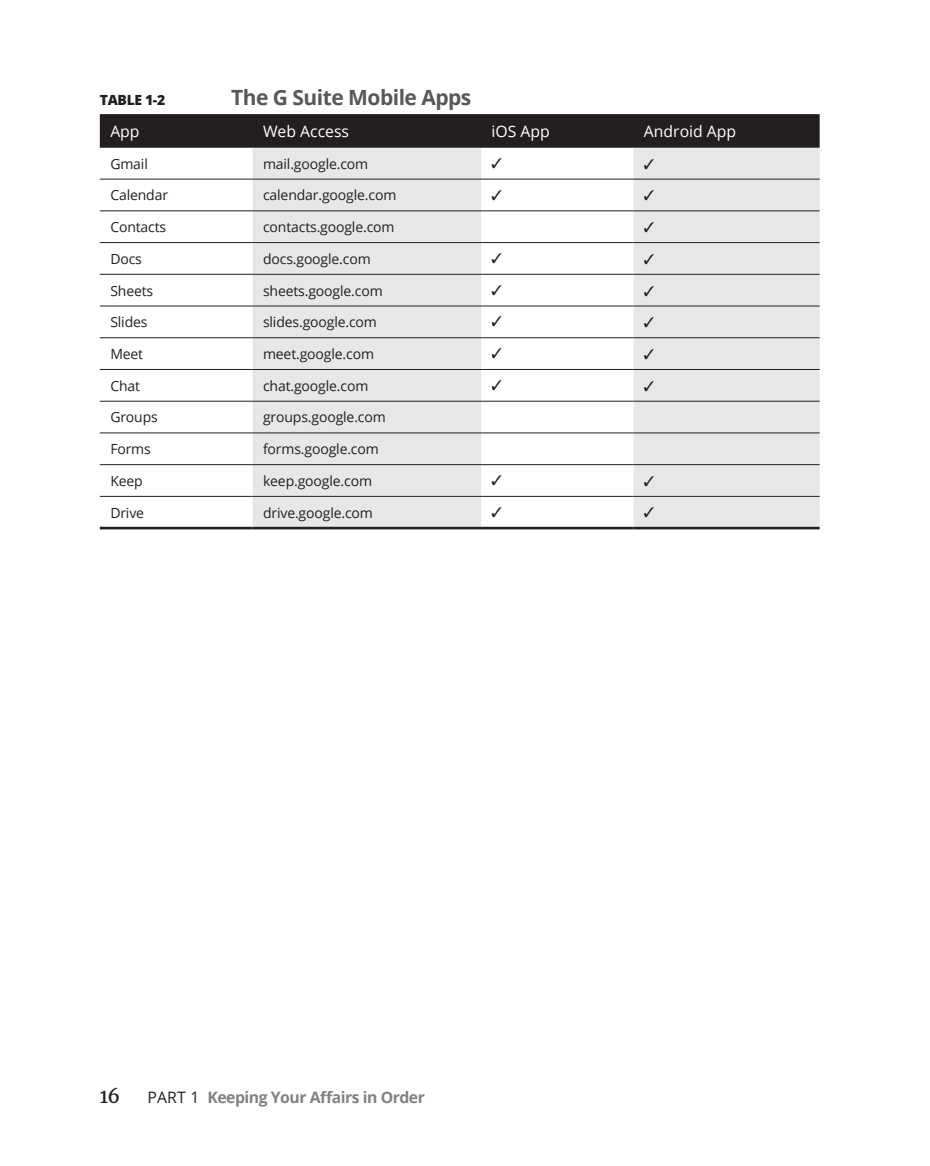
<style>
.page{position:relative;width:930px;height:1166px;background:#fff}
.page>*{position:absolute;margin:0;border:0;box-sizing:border-box;transform-origin:0 0}
.t1{font:700 21px "Open Sans";letter-spacing:-.025em;color:#57585a}
.t2{font:19.25px "Merriweather";color:#231f20}
.t3{font:700 15.75px "Open Sans";letter-spacing:-.03em;color:#808285}
.t4{font:15.75px "Open Sans";color:#fff}
.t5{font:14px "Open Sans";letter-spacing:-.01em;color:#231f20}
.t6{font:800 14px "Open Sans";letter-spacing:-.025em;color:#231f20}
.s1{font-weight:400;color:#231f20}
</style>
<div class="page">
<div style="left:100px;top:114px;width:719px;height:33px;background:#231f20"></div>
<svg style="left:252px;top:148px;width:567px;height:379px;fill:#e6e7e9"></svg>
<hr style="left:481px;top:210px;width:152px;height:1px;background:#231f20">
<hr style="left:481px;top:242px;width:152px;height:1px;background:#231f20">
<hr style="left:481px;top:274px;width:152px;height:1px;background:#231f20">
<hr style="left:481px;top:306px;width:152px;height:1px;background:#231f20">
<hr style="left:481px;top:337px;width:152px;height:1px;background:#231f20">
<hr style="left:481px;top:369px;width:152px;height:1px;background:#231f20">
<hr style="left:481px;top:401px;width:152px;height:1px;background:#231f20">
<hr style="left:481px;top:432px;width:152px;height:1px;background:#231f20">
<hr style="left:481px;top:464px;width:152px;height:1px;background:#231f20">
<hr style="left:481px;top:496px;width:152px;height:1px;background:#231f20">
<hr style="left:481px;top:527px;width:152px;height:2px;background:#231f20">
<hr style="left:252px;top:210px;width:229px;height:1px;background:#231f20">
<hr style="left:252px;top:242px;width:229px;height:1px;background:#231f20">
<hr style="left:252px;top:274px;width:229px;height:1px;background:#231f20">
<hr style="left:252px;top:306px;width:229px;height:1px;background:#231f20">
<hr style="left:252px;top:337px;width:229px;height:1px;background:#231f20">
<hr style="left:252px;top:369px;width:229px;height:1px;background:#231f20">
<hr style="left:252px;top:401px;width:229px;height:1px;background:#231f20">
<hr style="left:252px;top:432px;width:229px;height:1px;background:#231f20">
<hr style="left:252px;top:464px;width:229px;height:1px;background:#231f20">
<hr style="left:252px;top:496px;width:229px;height:1px;background:#231f20">
<hr style="left:252px;top:527px;width:229px;height:2px;background:#231f20">
<hr style="left:633px;top:210px;width:186px;height:1px;background:#231f20">
<hr style="left:633px;top:242px;width:186px;height:1px;background:#231f20">
<hr style="left:633px;top:274px;width:186px;height:1px;background:#231f20">
<hr style="left:633px;top:306px;width:186px;height:1px;background:#231f20">
<hr style="left:633px;top:337px;width:186px;height:1px;background:#231f20">
<hr style="left:633px;top:369px;width:186px;height:1px;background:#231f20">
<hr style="left:633px;top:401px;width:186px;height:1px;background:#231f20">
<hr style="left:633px;top:432px;width:186px;height:1px;background:#231f20">
<hr style="left:633px;top:464px;width:186px;height:1px;background:#231f20">
<hr style="left:100px;top:210px;width:152px;height:1px;background:#231f20">
<hr style="left:100px;top:242px;width:152px;height:1px;background:#231f20">
<hr style="left:100px;top:274px;width:152px;height:1px;background:#231f20">
<hr style="left:100px;top:306px;width:152px;height:1px;background:#231f20">
<hr style="left:100px;top:337px;width:152px;height:1px;background:#231f20">
<hr style="left:100px;top:369px;width:152px;height:1px;background:#231f20">
<hr style="left:100px;top:401px;width:152px;height:1px;background:#231f20">
<hr style="left:100px;top:432px;width:152px;height:1px;background:#231f20">
<hr style="left:100px;top:464px;width:152px;height:1px;background:#231f20">
<hr style="left:633px;top:496px;width:186px;height:1px;background:#231f20">
<hr style="left:633px;top:527px;width:186px;height:2px;background:#231f20">
<hr style="left:100px;top:496px;width:152px;height:1px;background:#231f20">
<hr style="left:100px;top:527px;width:152px;height:2px;background:#231f20">
<hr style="left:252px;top:147px;width:229px;height:1px;background:#231f20">
<hr style="left:481px;top:147px;width:152px;height:1px;background:#231f20">
<hr style="left:633px;top:147px;width:186px;height:1px;background:#231f20">
<hr style="left:100px;top:147px;width:152px;height:1px;background:#231f20">
<hr style="left:252px;top:179px;width:229px;height:1px;background:#231f20">
<hr style="left:481px;top:179px;width:152px;height:1px;background:#231f20">
<hr style="left:633px;top:179px;width:186px;height:1px;background:#231f20">
<hr style="left:100px;top:179px;width:152px;height:1px;background:#231f20">
<svg style="left:492px;top:158px;width:11px;height:11px"></svg>
<svg style="left:644px;top:159px;width:11px;height:11px"></svg>
<svg style="left:492px;top:190px;width:11px;height:10px"></svg>
<svg style="left:644px;top:190px;width:11px;height:11px"></svg>
<svg style="left:644px;top:222px;width:11px;height:11px"></svg>
<svg style="left:492px;top:253px;width:11px;height:11px"></svg>
<svg style="left:644px;top:254px;width:11px;height:11px"></svg>
<svg style="left:492px;top:285px;width:11px;height:11px"></svg>
<svg style="left:644px;top:286px;width:11px;height:10px"></svg>
<svg style="left:492px;top:316px;width:11px;height:11px"></svg>
<svg style="left:644px;top:317px;width:11px;height:11px"></svg>
<svg style="left:492px;top:348px;width:11px;height:11px"></svg>
<svg style="left:644px;top:349px;width:11px;height:11px"></svg>
<svg style="left:492px;top:380px;width:11px;height:11px"></svg>
<svg style="left:644px;top:381px;width:11px;height:11px"></svg>
<svg style="left:492px;top:475px;width:11px;height:11px"></svg>
<svg style="left:644px;top:476px;width:11px;height:11px"></svg>
<svg style="left:492px;top:507px;width:11px;height:11px"></svg>
<svg style="left:644px;top:507px;width:11px;height:11px"></svg>
<p class="t6" style="left:100px;top:90px;width:67px">TABLE 1-2</p>
<h1 class="t1" style="left:231px;top:83px;width:241px">The G Suite Mobile Apps</h1>
<p class="t4" style="left:110px;top:120px;width:31px">App</p>
<p class="t4" style="left:263px;top:120px;width:87px">Web Access</p>
<p class="t4" style="left:491px;top:120px;width:60px">iOS App</p>
<p class="t4" style="left:643px;top:120px;width:94px">Android App</p>
<p class="t5" style="left:110px;top:154px;width:39px">Gmail</p>
<p class="t5" style="left:263px;top:154px;width:107px">mail.google.com</p>
<p class="t5" style="left:110px;top:186px;width:59px">Calendar</p>
<p class="t5" style="left:263px;top:186px;width:135px">calendar.google.com</p>
<p class="t5" style="left:110px;top:217px;width:57px">Contacts</p>
<p class="t5" style="left:263px;top:217px;width:133px">contacts.google.com</p>
<p class="t5" style="left:110px;top:249px;width:33px">Docs</p>
<p class="t5" style="left:263px;top:249px;width:109px">docs.google.com</p>
<p class="t5" style="left:110px;top:281px;width:44px">Sheets</p>
<p class="t5" style="left:263px;top:281px;width:121px">sheets.google.com</p>
<p class="t5" style="left:110px;top:312px;width:39px">Slides</p>
<p class="t5" style="left:263px;top:312px;width:115px">slides.google.com</p>
<p class="t5" style="left:110px;top:344px;width:34px">Meet</p>
<p class="t5" style="left:263px;top:344px;width:112px">meet.google.com</p>
<p class="t5" style="left:110px;top:376px;width:31px">Chat</p>
<p class="t5" style="left:263px;top:376px;width:107px">chat.google.com</p>
<p class="t5" style="left:110px;top:408px;width:49px">Groups</p>
<p class="t5" style="left:263px;top:408px;width:124px">groups.google.com</p>
<p class="t5" style="left:110px;top:439px;width:42px">Forms</p>
<p class="t5" style="left:263px;top:439px;width:117px">forms.google.com</p>
<p class="t5" style="left:110px;top:471px;width:34px">Keep</p>
<p class="t5" style="left:263px;top:471px;width:110px">keep.google.com</p>
<p class="t5" style="left:110px;top:503px;width:35px">Drive</p>
<p class="t5" style="left:263px;top:503px;width:111px">drive.google.com</p>
<h2 class="t2" style="left:100px;top:1083px;width:22px">16</h2>
<p class="t3" style="left:147px;top:1086px;width:279px"><span class="s1">PART 1</span> Keeping Your Affairs in Order</p>
</div>
